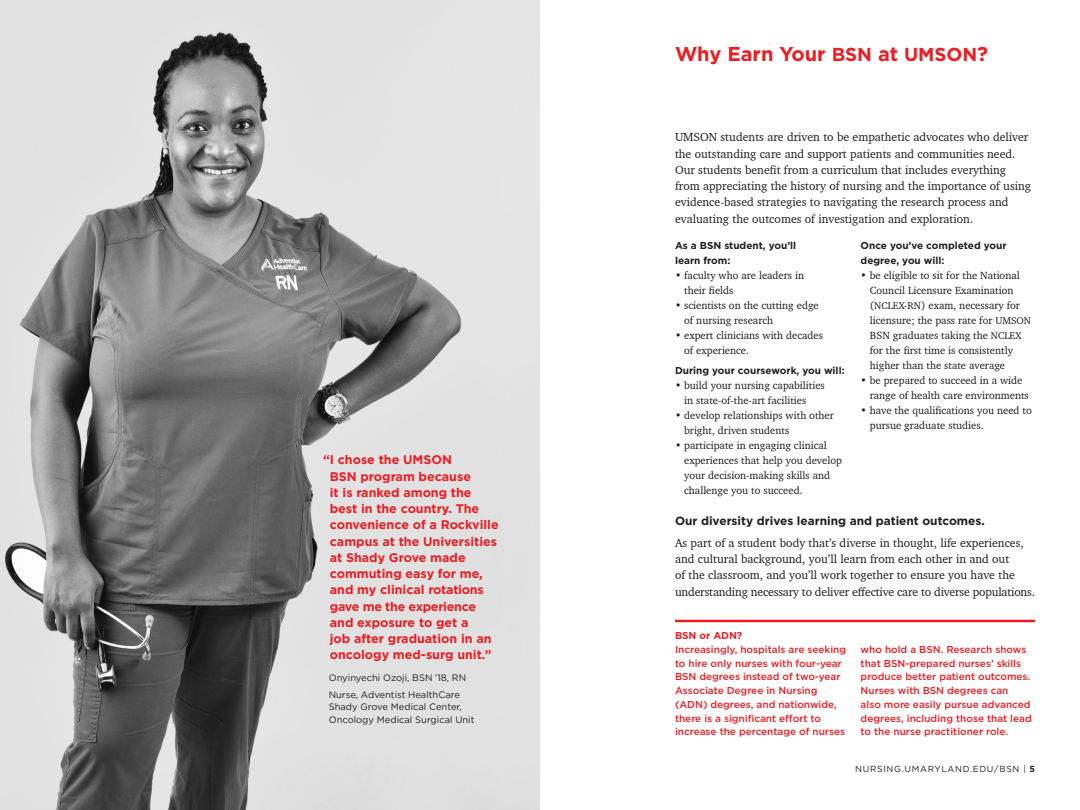
<style>
.page{position:relative;width:1080px;height:810px;background:#fff}
.page>*{position:absolute;margin:0;border:0;box-sizing:border-box;transform-origin:0 0}
.t1{font:700 20px "Gotham";color:#ee1d23}
.t2{font:700 12.5px/16.2px "Gotham";color:#ee1d23}
.t3{font:11.88px/16.2px "Charter BT Pro";color:#231f20}
.t4{font:700 11.88px "Gotham";color:#231f20}
.t5{font:10.62px/15px "Charter BT Pro";color:#231f20}
.t6{font:500 10px/13.8px "Gotham";color:#ee1d23}
.t7{font:700 10px/15px "Gotham";color:#231f20}
.t8{font:700 10px "Gotham";color:#ee1d23}
.t9{font:9.38px/12.5px "Gotham";color:#231f20}
.t10{font:8.75px "Gotham";letter-spacing:.08em;color:#231f20}
.s1{font-size:18.75px}
.s2{font-size:10px}
.s3{font-weight:700}
</style>
<div class="page">
<img style="left:0;top:0;width:540px;height:810px">
<hr style="left:675px;top:620px;width:360px;height:2px;background:#ee1d23">
<p class="t2" style="left:330px;top:452px;width:170px;text-indent:-7px">“ I chose the UMSON<br>BSN program because<br>it is ranked among the best in the country. The convenience of a Rockville campus at the Universities at Shady Grove made commuting easy for me, and my clinical rotations gave me the experience and exposure to get a<br>job after graduation in an oncology med-surg unit.”</p>
<p class="t9" style="left:329px;top:671px;width:139px">Onyinyechi Ozoji, BSN ’18, RN</p>
<p class="t9" style="left:329px;top:688px;width:147px">Nurse, Adventist HealthCare<br>Shady Grove Medical Center,<br>Oncology Medical Surgical Unit</p>
<p class="t1" style="left:675px;top:41px;width:315px">Why Earn Your <span class="s1">BSN</span> at <span class="s1">UMSON</span>?</p>
<p class="t3" style="left:675px;top:129px;width:358px">UMSON students are driven to be empathetic advocates who deliver the outstanding care and support patients and communities need.<br>Our students benefit from a curriculum that includes everything from appreciating the history of nursing and the importance of using evidence-based strategies to navigating the research process and evaluating the outcomes of investigation and exploration.</p>
<p class="t7" style="left:675px;top:237px;width:123px">As a BSN student, you’ll learn from:</p>
<p class="t5" style="left:684px;top:267px;width:121px;text-indent:-9px">• faculty who are leaders in their fields</p>
<p class="t5" style="left:684px;top:297px;width:136px;text-indent:-9px">• scientists on the cutting edge of nursing research</p>
<p class="t5" style="left:684px;top:327px;width:140px;text-indent:-9px">• expert clinicians with decades of experience.</p>
<p class="t7" style="left:675px;top:363px;width:171px">During your coursework, you will:</p>
<p class="t5" style="left:684px;top:378px;width:142px;text-indent:-9px">• build your nursing capabilities in state-of-the-art facilities</p>
<p class="t5" style="left:684px;top:408px;width:151px;text-indent:-9px">• develop relationships with other bright, driven students</p>
<p class="t5" style="left:684px;top:438px;width:159px;text-indent:-9px">• participate in engaging clinical experiences that help you develop your decision-making skills and challenge you to succeed.</p>
<p class="t7" style="left:861px;top:237px;width:147px">Once you’ve completed your degree, you will:</p>
<p class="t5" style="left:870px;top:267px;width:163px;text-indent:-9px">• be eligible to sit for the National<br>Council Licensure Examination (<span class="s2">NCLEX-RN</span>) exam, necessary for licensure; the pass rate for <span class="s2">UMSON<br></span>BSN graduates taking the <span class="s2">NCLEX </span>for the first time is consistently higher than the state average</p>
<p class="t5" style="left:870px;top:372px;width:161px;text-indent:-9px">• be prepared to succeed in a wide range of health care environments</p>
<p class="t5" style="left:870px;top:402px;width:163px;text-indent:-9px">• have the qualifications you need to pursue graduate studies.</p>
<p class="t4" style="left:675px;top:513px;width:311px">Our diversity drives learning and patient outcomes.</p>
<p class="t3" style="left:675px;top:535px;width:362px">As part of a student body that’s diverse in thought, life experiences, and cultural background, you’ll learn from each other in and out<br>of the classroom, and you’ll work together to ensure you have the understanding necessary to deliver effective care to diverse populations.</p>
<p class="t8" style="left:675px;top:629px;width:69px">BSN or ADN?</p>
<p class="t6" style="left:675px;top:642px;width:173px">Increasingly, hospitals are seeking to hire only nurses with four-year<br>BSN degrees instead of two-year<br>Associate Degree in Nursing (ADN) degrees, and nationwide, there is a significant effort to increase the percentage of nurses</p>
<p class="t6" style="left:861px;top:642px;width:173px">who hold a BSN. Research shows that BSN-prepared nurses’ skills produce better patient outcomes.<br>Nurses with BSN degrees can<br>also more easily pursue advanced degrees, including those that lead to the nurse practitioner role.</p>
<p class="t10" style="left:855px;top:763px;width:181px">NURSING.UMARYLAND.EDU/BSN | <span class="s3">5</span></p>
</div>
